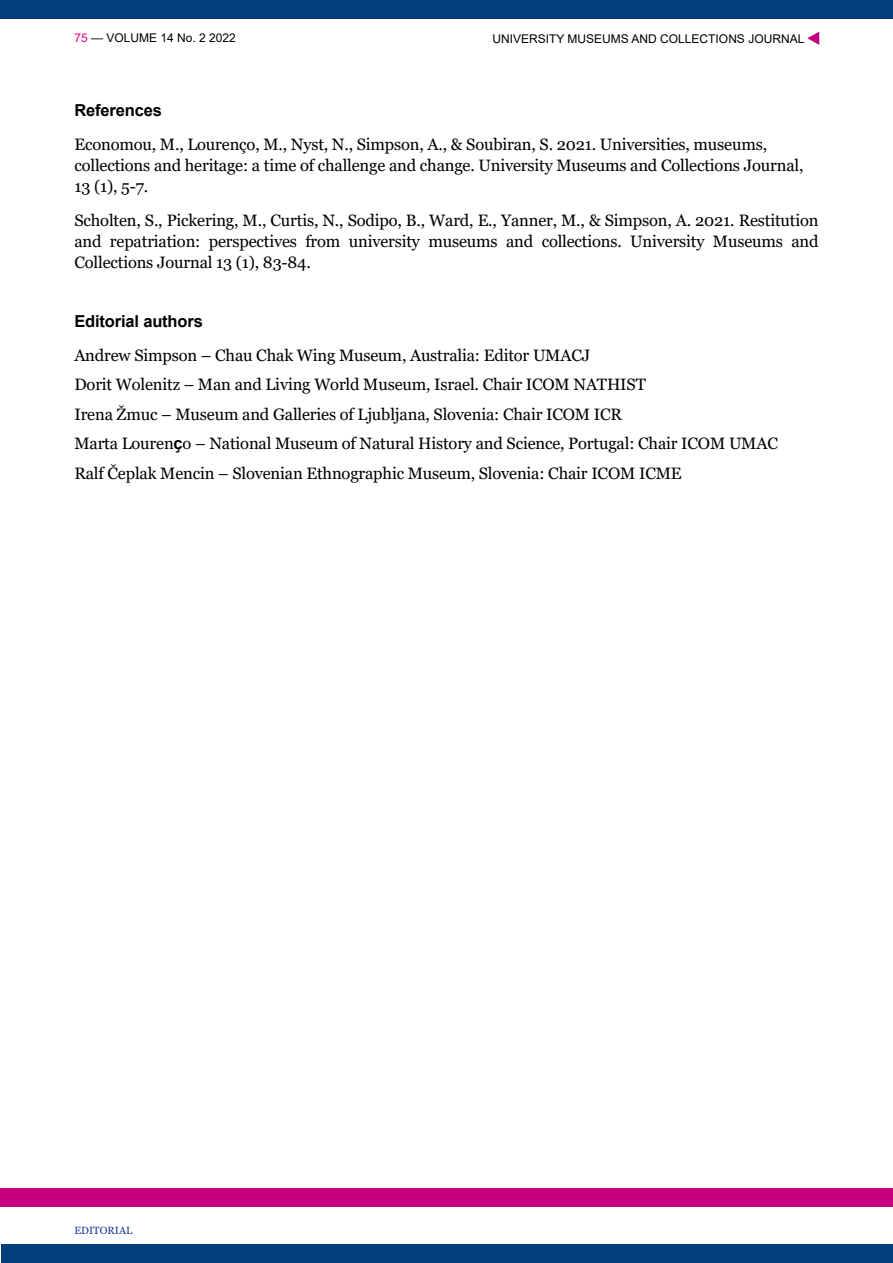
<style>
.page{position:relative;width:893px;height:1263px;background:#fff}
.page>*{position:absolute;margin:0;border:0;box-sizing:border-box;transform-origin:0 0}
.t1{font:16.5px/21px "Georgia";letter-spacing:-.01em;color:#000}
.t2{font:700 16.5px "Arial";letter-spacing:-.01em;color:#000}
.t3{font:12px "Arial";color:#000}
.t4{font:10.5px "Georgia";color:#193a93}
.s1{color:#e50084}
.s2{font-family:"Arial";font-weight:700}
</style>
<div class="page">
<svg style="left:807px;top:32px;width:12px;height:13px"></svg>
<div style="left:0;top:0;width:893px;height:19px;background:#003f7c"></div>
<div style="left:1px;top:1244px;width:892px;height:19px;background:#003f7c"></div>
<div style="left:0;top:1188px;width:893px;height:19px;background:#c50081"></div>
<p class="t3" style="left:74px;top:29px;width:163px"><span class="s1">75</span> — VOLUME 14 No. 2 2022</p>
<p class="t3" style="left:492px;top:30px;width:313px">UNIVERSITY MUSEUMS AND COLLECTIONS JOURNAL</p>
<p class="t2" style="left:74px;top:99px;width:89px">References</p>
<p class="t1" style="left:74px;top:134px;width:731px">Economou, M., Lourenço, M., Nyst, N., Simpson, A., &amp; Soubiran, S. 2021. Universities, museums, collections and heritage: a time of challenge and change. University Museums and Collections Journal,<br>13 (1), 5-7.</p>
<p class="t1" style="left:74px;top:210px;width:746px;text-align:justify">Scholten, S., Pickering, M., Curtis, N., Sodipo, B., Ward, E., Yanner, M., &amp; Simpson, A. 2021. Restitution and repatriation: perspectives from university museums and collections. University Museums and Collections Journal 13 (1), 83-84.</p>
<p class="t2" style="left:74px;top:310px;width:130px">Editorial authors</p>
<p class="t1" style="left:74px;top:341px;width:705px;line-height:29.5px">Andrew Simpson – Chau Chak Wing Museum, Australia: Editor UMACJ<br>Dorit Wolenitz – Man and Living World Museum, Israel. Chair ICOM NATHIST<br>Irena Žmuc – Museum and Galleries of Ljubljana, Slovenia: Chair ICOM ICR<br>Marta Louren<span class="s2">ҫ</span>o – National Museum of Natural History and Science, Portugal: Chair ICOM UMAC Ralf Čeplak Mencin – Slovenian Ethnographic Museum, Slovenia: Chair ICOM ICME</p>
<p class="t4" style="left:74px;top:1224px;width:59px">EDITORIAL</p>
</div>
